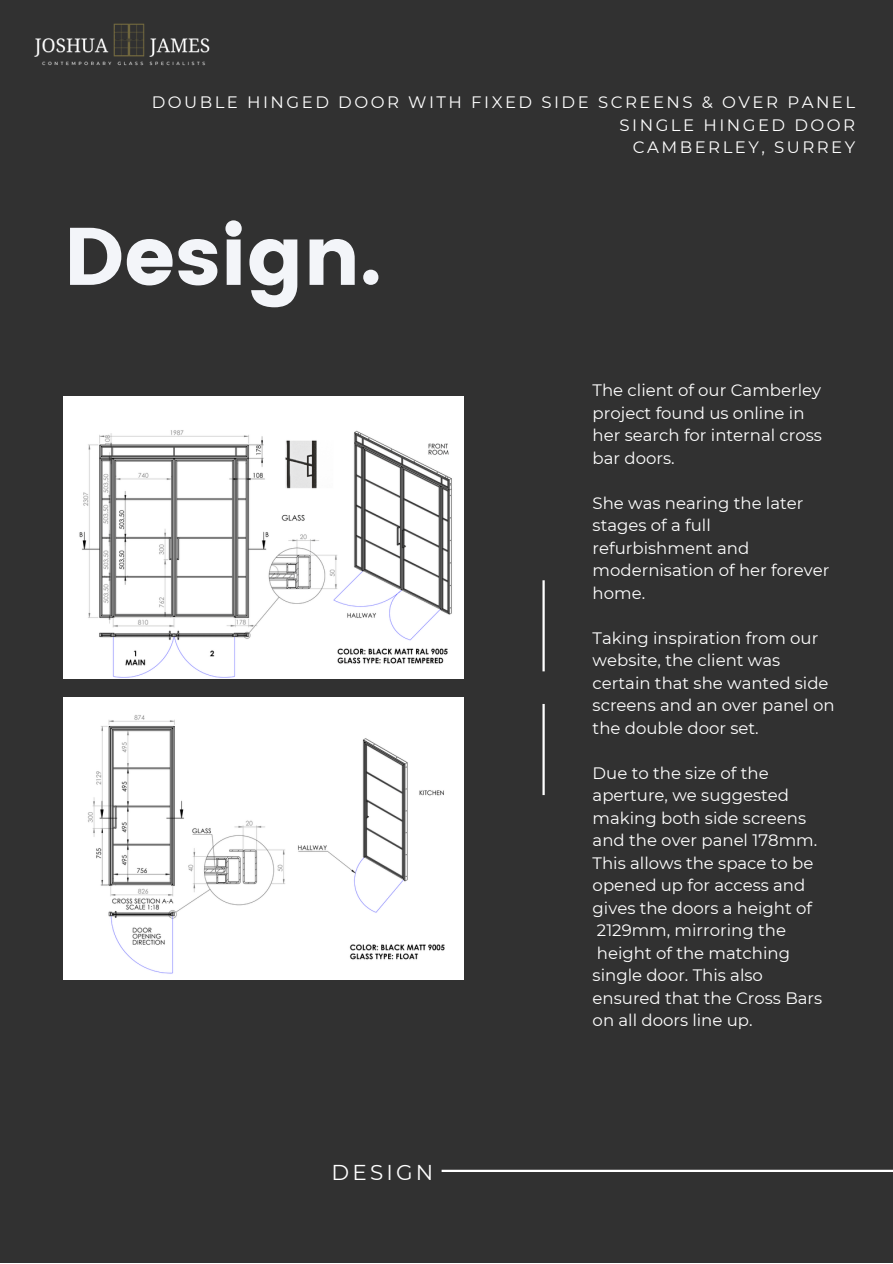
<style>
.page{position:relative;width:893px;height:1264px;background:#fff}
.page>*{position:absolute;margin:0;border:0;box-sizing:border-box;transform-origin:0 0}
.t1{font:81.3px "Poppins";color:#f3f5f9}
.t2{font:21.45px "Montserrat";letter-spacing:.15em;color:#fff}
.t3{font:16.5px/22.5px "Montserrat";color:#fff}
.t4{font:16.5px/22.5px "Montserrat";letter-spacing:.15em;color:#fff;text-align:right}
</style>
<div class="page">
<div style="left:0;top:0;width:892px;height:1262px;background:#313131"></div>
<hr style="left:542px;top:580px;width:2px;height:91px;background:#fff">
<hr style="left:441px;top:1169px;width:451px;height:2px;background:#fff">
<img style="left:34px;top:23px;width:176px;height:43px">
<img style="left:64px;top:396px;width:399px;height:282px">
<div style="left:157px;top:396px;width:212px;height:25px;background:#fff"></div>
<hr style="left:542px;top:704px;width:2px;height:91px;background:#fff">
<img style="left:64px;top:697px;width:399px;height:282px">
<div style="left:190px;top:703px;width:212px;height:25px;background:#fff"></div>
<p class="t4" style="left:152px;top:91px;width:705px">DOUBLE HINGED DOOR WITH FIXED SIDE SCREENS &amp; OVER PANEL<br>SINGLE HINGED DOOR<br>CAMBERLEY, SURREY</p>
<h1 class="t1" style="left:64px;top:209px;width:319px">Design.</h1>
<h2 class="t2" style="left:331px;top:1159px;width:103px">DESIGN</h2>
<p class="t3" style="left:592px;top:379px;width:231px">The client of our Camberley project found us online in her search for internal cross bar doors.</p>
<p class="t3" style="left:592px;top:491px;width:238px">She was nearing the later stages of a full refurbishment and modernisation of her forever home.</p>
<p class="t3" style="left:592px;top:626px;width:243px">Taking inspiration from our website, the client was certain that she wanted side screens and an over panel on the double door set.</p>
<p class="t3" style="left:592px;top:761px;width:231px">Due to the size of the aperture, we suggested making both side screens and the over panel 178mm.<br>This allows the space to be opened up for access and gives the doors a height of<br>2129mm, mirroring the height of the matching single door. This also ensured that the Cross Bars on all doors line up.</p>
</div>
